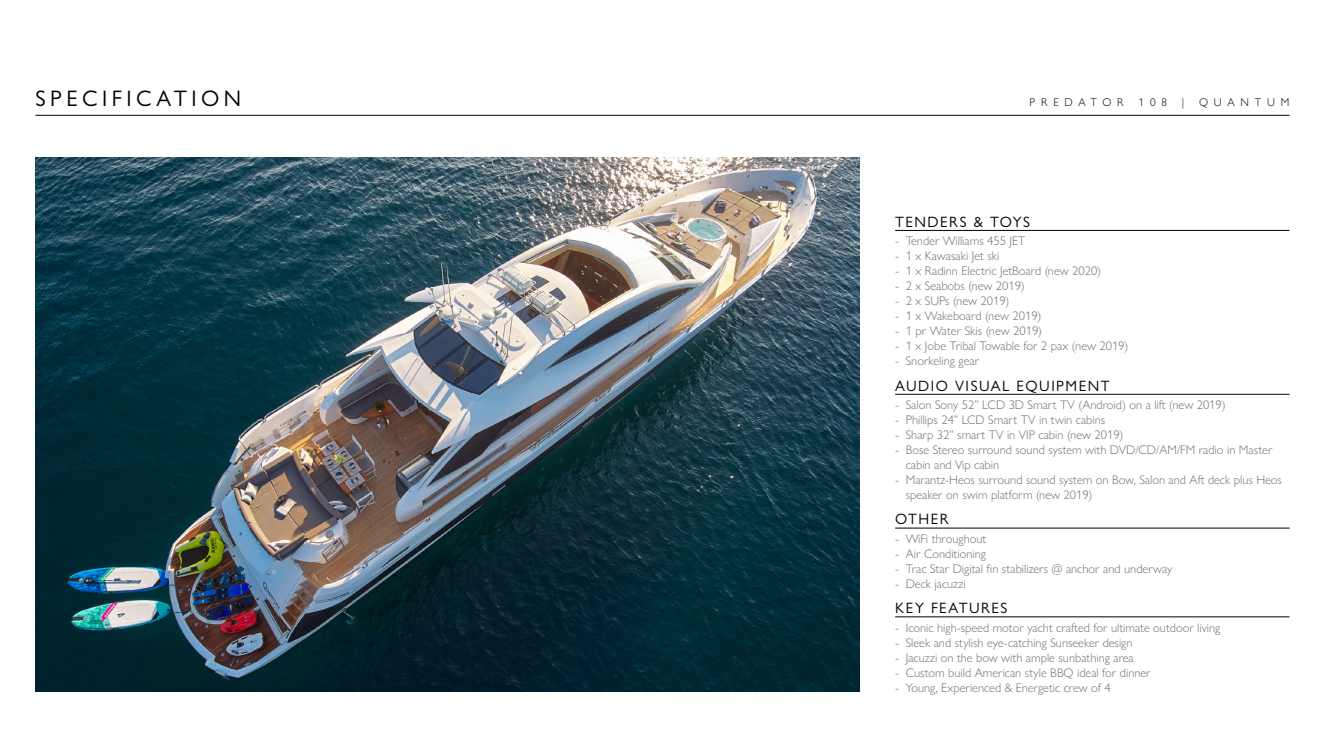
<style>
.page{position:relative;width:1325px;height:745px;background:#fff}
.page>*{position:absolute;margin:0;border:0;box-sizing:border-box;transform-origin:0 0}
.t1{font:22.5px "Gill Sans Nova";letter-spacing:.2em;color:#000}
.t2{font:15px "Gill Sans Nova";letter-spacing:.1em;color:#000}
.t3{font:300 12.5px/15px "Gill Sans Nova";color:#6d6e71}
.t4{font:300 11.25px "Gill Sans Nova";letter-spacing:.52em;color:#000}
</style>
<div class="page">
<img style="left:35px;top:158px;width:824px;height:533px">
<hr style="left:35px;top:115px;width:1254px;height:1px;background:#000">
<hr style="left:895px;top:230px;width:394px;height:1px;background:#000">
<hr style="left:895px;top:394px;width:394px;height:1px;background:#000">
<hr style="left:895px;top:527px;width:394px;height:1px;background:#000">
<hr style="left:895px;top:616px;width:394px;height:1px;background:#000">
<h1 class="t1" style="left:35px;top:85px;width:207px">SPECIFICATION</h1>
<p class="t4" style="left:1029px;top:96px;width:96px">PREDATOR</p>
<p class="t4" style="left:1138px;top:96px;width:30px">108</p>
<p class="t4" style="left:1182px;top:96px;width:4px">|</p>
<p class="t4" style="left:1199px;top:96px;width:92px">QUANTUM</p>
<p class="t2" style="left:895px;top:212px;width:136px">TENDERS &amp; TOYS</p>
<p class="t3" style="left:895px;top:233px;width:132px">- Tender Williams 455 JET</p>
<p class="t3" style="left:895px;top:248px;width:106px">- 1 x Kawasaki Jet ski</p>
<p class="t3" style="left:895px;top:263px;width:207px">- 1 x Radinn Electric JetBoard (new 2020)</p>
<p class="t3" style="left:895px;top:278px;width:131px">- 2 x Seabobs (new 2019)</p>
<p class="t3" style="left:895px;top:293px;width:116px">- 2 x SUPs (new 2019)</p>
<p class="t3" style="left:895px;top:308px;width:148px">- 1 x Wakeboard (new 2019)</p>
<p class="t3" style="left:895px;top:323px;width:148px">- 1 pr Water Skis (new 2019)</p>
<p class="t3" style="left:895px;top:338px;width:235px">- 1 x Jobe Tribal Towable for 2 pax (new 2019)</p>
<p class="t3" style="left:895px;top:353px;width:85px">- Snorkeling gear</p>
<p class="t2" style="left:895px;top:376px;width:216px">AUDIO VISUAL EQUIPMENT</p>
<p class="t3" style="left:895px;top:397px;width:332px">- Salon Sony 52” LCD 3D Smart TV (Android) on a lift (new 2019)</p>
<p class="t3" style="left:895px;top:412px;width:211px">- Phillips 24” LCD Smart TV in twin cabins</p>
<p class="t3" style="left:895px;top:427px;width:230px">- Sharp 32” smart TV in VIP cabin (new 2019)</p>
<p class="t3" style="left:905px;top:442px;width:368px;text-indent:-11px">- Bose Stereo surround sound system with DVD/CD/AM/FM radio in Master cabin and Vip cabin</p>
<p class="t3" style="left:905px;top:472px;width:378px;text-indent:-11px">- Marantz-Heos surround sound system on Bow, Salon and Aft deck plus Heos speaker on swim platform (new 2019)</p>
<p class="t2" style="left:895px;top:510px;width:55px">OTHER</p>
<p class="t3" style="left:895px;top:530px;width:93px">- WiFi throughout</p>
<p class="t3" style="left:895px;top:545px;width:92px">- Air Conditioning</p>
<p class="t3" style="left:895px;top:560px;width:279px">- Trac Star Digital fin stabilizers @ anchor and underway</p>
<p class="t3" style="left:895px;top:575px;width:72px">- Deck jacuzzi</p>
<p class="t2" style="left:895px;top:598px;width:114px">KEY FEATURES</p>
<p class="t3" style="left:895px;top:619px;width:327px">- Iconic high-speed motor yacht crafted for ultimate outdoor living</p>
<p class="t3" style="left:895px;top:634px;width:239px">- Sleek and stylish eye-catching Sunseeker design</p>
<p class="t3" style="left:895px;top:649px;width:240px">- Jacuzzi on the bow with ample sunbathing area</p>
<p class="t3" style="left:895px;top:664px;width:257px">- Custom build American style BBQ ideal for dinner</p>
<p class="t3" style="left:895px;top:679px;width:217px">- Young, Experienced &amp; Energetic crew of 4</p>
</div>
